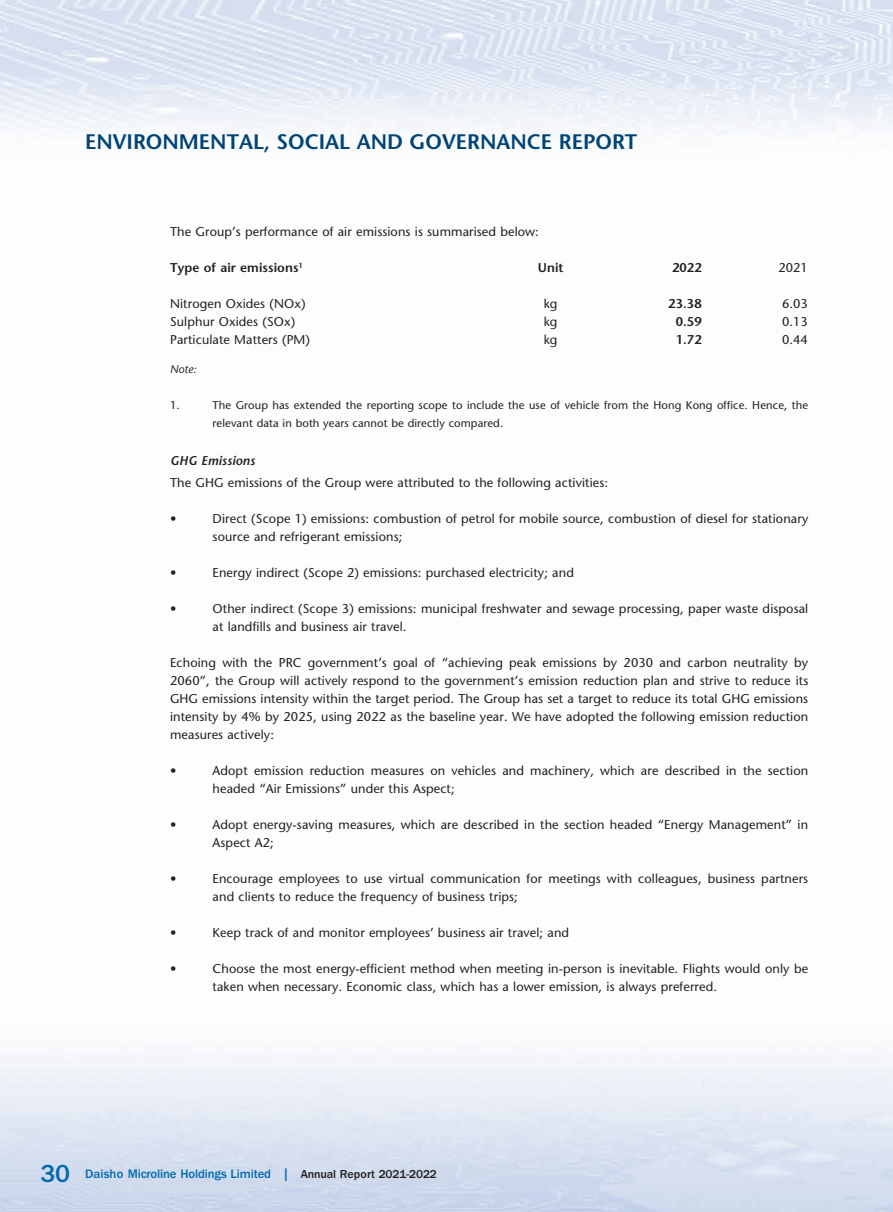
<style>
.page{position:relative;width:893px;height:1212px;background:#fff}
.page>*{position:absolute;margin:0;border:0;box-sizing:border-box;transform-origin:0 0}
.t1{font:600 21px "Stone Sans Std";color:#047}
.t2{font:500 12.75px/18px "Stone Sans Std";letter-spacing:.01em;color:#231f20}
.t3{font:500 12.75px "ITC Franklin Gothic Std";letter-spacing:-.01em;color:#016aaf}
.t4{font:600 12.75px "Stone Sans Std";letter-spacing:.01em;color:#231f20}
.t5{font:italic 600 12.75px "Stone Sans Std";letter-spacing:.01em;color:#231f20}
.t6{font:500 11.25px/18px "Stone Sans Std";letter-spacing:.01em;color:#231f20}
.t7{font:italic 500 11.25px "Stone Sans Std";color:#231f20}
.s1{font-size:25.5px}
.s2{font-size:12px;color:#231f20}
</style>
<div class="page">
<img style="left:0;top:0;width:893px;height:1212px">
<h1 class="t1" style="left:85px;top:129px;width:554px">ENVIRONMENTAL, SOCIAL AND GOVERNANCE REPORT</h1>
<p class="t2" style="left:170px;top:222px;width:370px">The Group’s performance of air emissions is summarised below:</p>
<p class="t4" style="left:170px;top:260px;width:134px">Type of air emissions<sup>1</sup></p>
<p class="t4" style="left:538px;top:260px;width:27px">Unit</p>
<p class="t4" style="left:672px;top:260px;width:31px">2022</p>
<p class="t2" style="left:778px;top:258px;width:31px">2021</p>
<p class="t2" style="left:170px;top:294px;width:137px">Nitrogen Oxides (NOx)</p>
<p class="t2" style="left:544px;top:294px;width:15px">kg</p>
<p class="t4" style="left:668px;top:296px;width:35px">23.38</p>
<p class="t2" style="left:782px;top:294px;width:27px">6.03</p>
<p class="t2" style="left:170px;top:312px;width:127px">Sulphur Oxides (SOx)</p>
<p class="t2" style="left:544px;top:312px;width:15px">kg</p>
<p class="t4" style="left:676px;top:314px;width:27px">0.59</p>
<p class="t2" style="left:782px;top:312px;width:27px">0.13</p>
<p class="t2" style="left:170px;top:330px;width:141px">Particulate Matters (PM)</p>
<p class="t2" style="left:544px;top:330px;width:15px">kg</p>
<p class="t4" style="left:676px;top:332px;width:27px">1.72</p>
<p class="t2" style="left:782px;top:330px;width:27px">0.44</p>
<p class="t7" style="left:170px;top:363px;width:28px">Note:</p>
<p class="t6" style="left:170px;top:397px;width:11px">1.</p>
<p class="t6" style="left:213px;top:397px;width:597px">The Group has extended the reporting scope to include the use of vehicle from the Hong Kong office. Hence, the relevant data in both years cannot be directly compared.</p>
<p class="t5" style="left:170px;top:453px;width:86px">GHG Emissions</p>
<p class="t2" style="left:170px;top:473px;width:440px">The GHG emissions of the Group were attributed to the following activities:</p>
<p class="t2" style="left:170px;top:509px;width:8px">•</p>
<p class="t2" style="left:213px;top:509px;width:597px">Direct (Scope 1) emissions: combustion of petrol for mobile source, combustion of diesel for stationary source and refrigerant emissions;</p>
<p class="t2" style="left:170px;top:563px;width:8px">•</p>
<p class="t2" style="left:213px;top:563px;width:363px">Energy indirect (Scope 2) emissions: purchased electricity; and</p>
<p class="t2" style="left:170px;top:600px;width:8px">•</p>
<p class="t2" style="left:213px;top:600px;width:597px">Other indirect (Scope 3) emissions: municipal freshwater and sewage processing, paper waste disposal at landfills and business air travel.</p>
<p class="t2" style="left:170px;top:654px;width:640px;text-align:justify">Echoing with the PRC government’s goal of “achieving peak emissions by 2030 and carbon neutrality by 2060”, the Group will actively respond to the government’s emission reduction plan and strive to reduce its GHG emissions intensity within the target period. The Group has set a target to reduce its total GHG emissions intensity by 4% by 2025, using 2022 as the baseline year. We have adopted the following emission reduction measures actively:</p>
<p class="t2" style="left:170px;top:762px;width:8px">•</p>
<p class="t2" style="left:213px;top:762px;width:597px">Adopt emission reduction measures on vehicles and machinery, which are described in the section headed “Air Emissions” under this Aspect;</p>
<p class="t2" style="left:170px;top:816px;width:8px">•</p>
<p class="t2" style="left:213px;top:816px;width:597px">Adopt energy-saving measures, which are described in the section headed “Energy Management” in<br>Aspect A2;</p>
<p class="t2" style="left:170px;top:870px;width:8px">•</p>
<p class="t2" style="left:213px;top:870px;width:597px">Encourage employees to use virtual communication for meetings with colleagues, business partners and clients to reduce the frequency of business trips;</p>
<p class="t2" style="left:170px;top:924px;width:8px">•</p>
<p class="t2" style="left:213px;top:924px;width:358px">Keep track of and monitor employees’ business air travel; and</p>
<p class="t2" style="left:170px;top:960px;width:8px">•</p>
<p class="t2" style="left:213px;top:960px;width:597px">Choose the most energy-efficient method when meeting in-person is inevitable. Flights would only be taken when necessary. Economic class, which has a lower emission, is always preferred.</p>
<p class="t3" style="left:40px;top:1167px;width:398px"><span class="s1">30</span> Daisho Microline Holdings Limited | <span class="s2">Annual Report 2021-2022</span></p>
</div>
